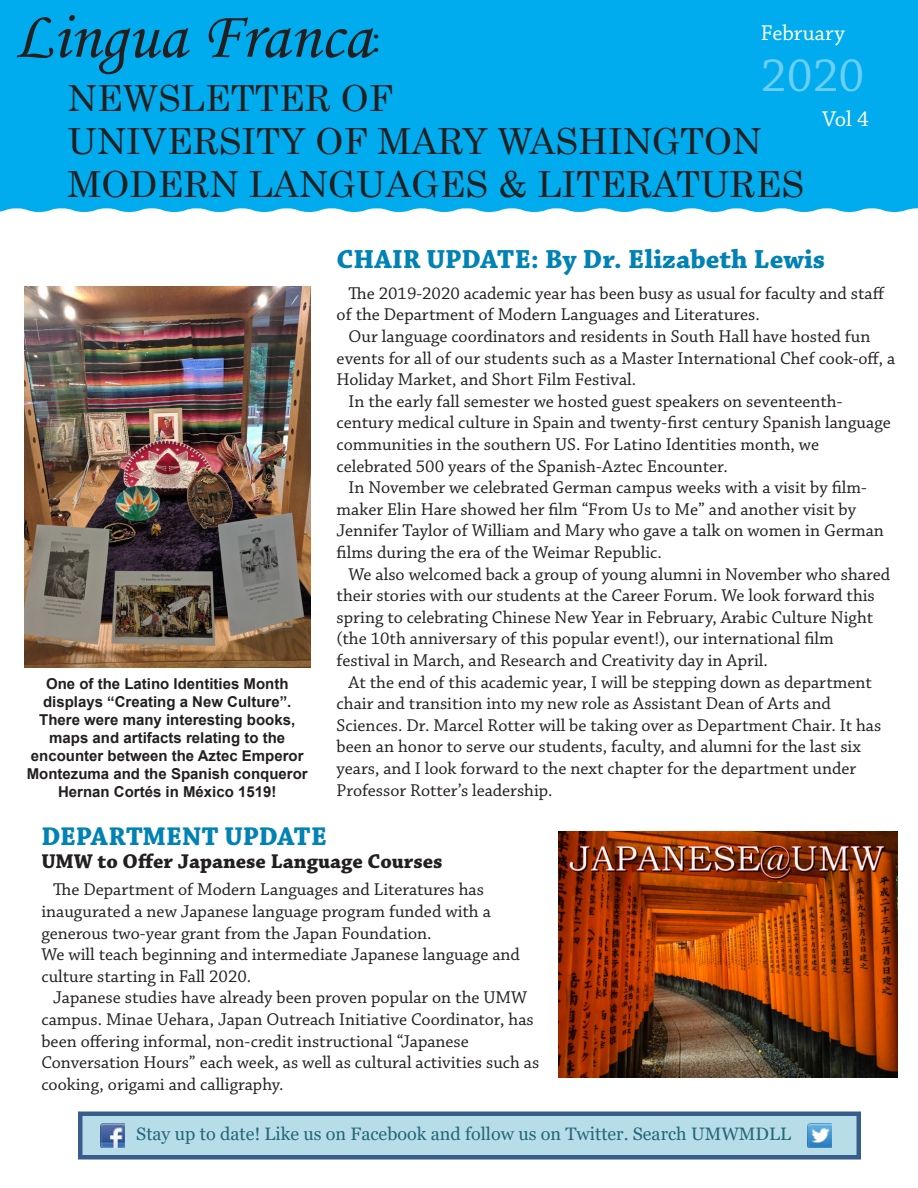
<style>
.page{position:relative;width:918px;height:1188px;background:#fff}
.page>*{position:absolute;margin:0;border:0;box-sizing:border-box;transform-origin:0 0}
.t1{font:67.5px "Monotype Corsiva";color:#231f20}
.cover_year{font:49.35px "Chaparral Pro";color:#6bcef5}
.t2{font:36px "Century";color:#231f20}
.body_head2{font:700 27.45px "Chaparral Pro";color:#0082b5}
.body_head2-2{font:700 27px "Chaparral Pro";color:#0082b5}
.cover_month{font:22.65px "Chaparral Pro";color:#fff}
.t3{font:700 21px "Chaparral Pro";color:#231f20}
.t4{font:18px/21.6px "Chaparral Pro";color:#231f20}
.t5{font:18px "Georgia";color:#266678}
.t6{font:700 15px/18px "Arial";color:#231f20;text-align:center}
.s1{font-family:"Century";font-size:36px}
</style>
<div class="page">
<div style="left:0;top:0;width:918px;height:212px;background:#00aced"></div>
<img style="left:558px;top:832px;width:339px;height:245px">
<div style="left:78px;top:1112px;width:783px;height:48px;background:#b7dee8;border:4px solid #385d8a"></div>
<img style="left:808px;top:1123px;width:24px;height:25px">
<img style="left:101px;top:1123px;width:24px;height:25px">
<img style="left:24px;top:286px;width:286px;height:381px">
<p class="t1" style="left:14px;top:-5px;width:369px">Lingua Franca<span class="s1">:</span></p>
<p class="t2" style="left:68px;top:68px;width:327px">NEWSLETTER OF</p>
<p class="t2" style="left:68px;top:111px;width:696px">UNIVERSITY OF MARY WASHINGTON</p>
<p class="t2" style="left:68px;top:154px;width:738px">MODERN LANGUAGES &amp; LITERATURES</p>
<p class="cover_month" style="left:761px;top:20px;width:85px">February</p>
<p class="cover_year" style="left:761px;top:48px;width:105px">2020</p>
<p class="cover_month" style="left:822px;top:107px;width:48px">Vol 4</p>
<p class="t6" style="left:46px;top:675px;width:244px">One of the Latino Identities Month</p>
<p class="t6" style="left:27px;top:693px;width:282px">displays “Creating a New Culture”.<br>There were many interesting books, maps and artifacts relating to the encounter between the Aztec Emperor Montezuma and the Spanish conqueror</p>
<p class="t6" style="left:58px;top:783px;width:220px">Hernan Cortés in México 1519!</p>
<p class="body_head2" style="left:337px;top:244px;width:490px">CHAIR UPDATE: By Dr. Elizabeth Lewis</p>
<p class="t4" style="left:337px;top:283px;width:550px;text-indent:12px">The 2019-2020 academic year has been busy as usual for faculty and staff of the Department of Modern Languages and Literatures.</p>
<p class="t4" style="left:337px;top:326px;width:560px;text-indent:12px">Our language coordinators and residents in South Hall have hosted fun events for all of our students such as a Master International Chef cook-off, a<br>Holiday Market, and Short Film Festival.</p>
<p class="t4" style="left:349px;top:391px;width:495px">In the early fall semester we hosted guest speakers on seventeenth-</p>
<p class="t4" style="left:337px;top:413px;width:556px">century medical culture in Spain and twenty-first century Spanish language</p>
<p class="t4" style="left:337px;top:434px;width:484px">communities in the southern US. For Latino Identities month, we</p>
<p class="t4" style="left:337px;top:456px;width:393px">celebrated 500 years of the Spanish-Aztec Encounter.</p>
<p class="t4" style="left:337px;top:477px;width:532px;text-indent:12px">In November we celebrated German campus weeks with a visit by film&shy;maker Elin Hare showed her film “From Us to Me” and another visit by</p>
<p class="t4" style="left:337px;top:521px;width:549px">Jennifer Taylor of William and Mary who gave a talk on women in German films during the era of the Weimar Republic.</p>
<p class="t4" style="left:337px;top:564px;width:555px;text-indent:12px">We also welcomed back a group of young alumni in November who shared their stories with our students at the Career Forum. We look forward this spring to celebrating Chinese New Year in February, Arabic Culture Night (the 10th anniversary of this popular event!), our international film</p>
<p class="t4" style="left:337px;top:650px;width:433px">festival in March, and Research and Creativity day in April.</p>
<p class="t4" style="left:337px;top:672px;width:537px;text-indent:12px">At the end of this academic year, I will be stepping down as department chair and transition into my new role as Assistant Dean of Arts and</p>
<p class="t4" style="left:337px;top:715px;width:546px">Sciences. Dr. Marcel Rotter will be taking over as Department Chair. It has been an honor to serve our students, faculty, and alumni for the last six years, and I look forward to the next chapter for the department under</p>
<p class="t4" style="left:337px;top:780px;width:217px">Professor Rotter’s leadership.</p>
<p class="body_head2-2" style="left:41px;top:821px;width:287px">DEPARTMENT UPDATE</p>
<p class="t3" style="left:41px;top:849px;width:403px">UMW to Offer Japanese Language Courses</p>
<p class="t4" style="left:53px;top:880px;width:432px">The Department of Modern Languages and Literatures has</p>
<p class="t4" style="left:41px;top:901px;width:451px">inaugurated a new Japanese language program funded with a</p>
<p class="t4" style="left:41px;top:923px;width:392px">generous two-year grant from the Japan Foundation.</p>
<p class="t4" style="left:41px;top:944px;width:480px">We will teach beginning and intermediate Japanese language and culture starting in Fall 2020.</p>
<p class="t4" style="left:41px;top:988px;width:494px;text-indent:12px">Japanese studies have already been proven popular on the UMW campus. Minae Uehara, Japan Outreach Initiative Coordinator, has been offering informal, non-credit instructional “Japanese</p>
<p class="t4" style="left:41px;top:1052px;width:499px">Conversation Hours” each week, as well as cultural activities such as cooking, origami and calligraphy.</p>
<p class="t5" style="left:136px;top:1123px;width:656px">Stay up to date! Like us on Facebook and follow us on Twitter. Search UMWMDLL</p>
</div>
